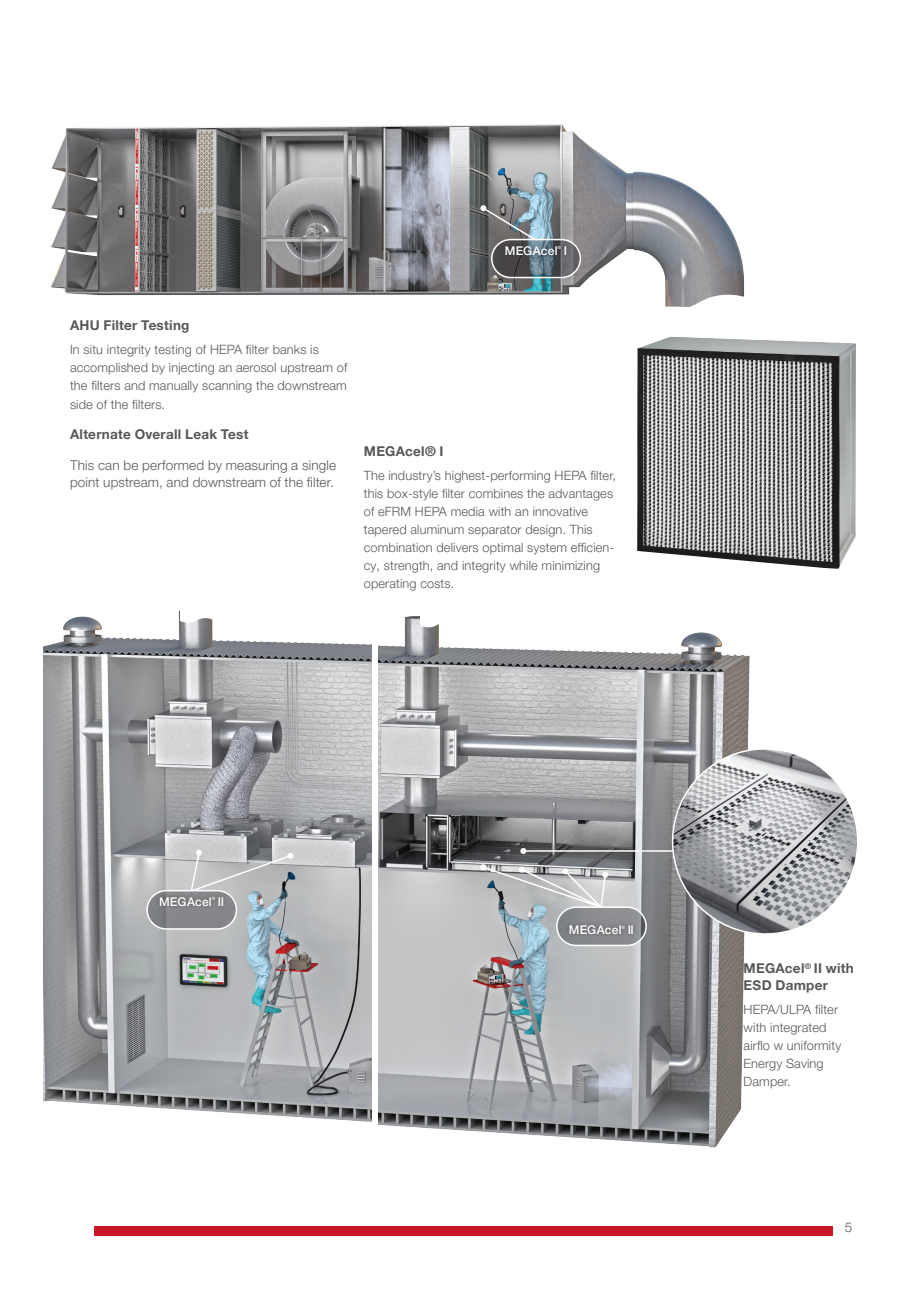
<style>
.page{position:relative;width:919px;height:1289px;background:#fff}
.page>*{position:absolute;margin:0;border:0;box-sizing:border-box;transform-origin:0 0}
.sub_sub{font:300 13.5px/17.2px "Helvetica Neue LT Pro";letter-spacing:.01em;color:#57585a}
.sub_sub-2{font:700 13.5px/16.5px "Helvetica Neue LT Pro";letter-spacing:.02em;color:#57585a}
.Text{font:300 12.75px/18px "Helvetica Neue LT Pro";letter-spacing:.01em;color:#57585a}
.sub_sub-3{font:500 12px "Helvetica Neue LT Pro";letter-spacing:.015em;color:#fff}
.sub_sub-4{font:500 4.35px "Helvetica Neue LT Pro";color:#fff}
</style>
<div class="page">
<div style="left:94px;top:1225px;width:738px;height:10px;background:#c81727"></div>
<img style="left:51px;top:124px;width:693px;height:172px">
<svg style="left:480px;top:205px;width:59px;height:38px;background:#7d8488"></svg>
<svg style="left:642px;top:295px;width:102px;height:12px"></svg>
<img style="left:44px;top:611px;width:327px;height:511px">
<img style="left:378px;top:616px;width:372px;height:532px">
<hr style="left:523px;top:850px;width:198px;height:1px;background:#fff">
<svg style="left:520px;top:848px;width:6px;height:6px"></svg>
<img style="left:672px;top:749px;width:183px;height:184px">
<svg style="left:180px;top:611px;width:32px;height:11px"></svg>
<svg style="left:421px;top:616px;width:32px;height:11px"></svg>
<svg style="left:480px;top:864px;width:128px;height:45px;background:#b9bbbd"></svg>
<svg style="left:190px;top:849px;width:103px;height:43px;background:#babbbc"></svg>
<svg style="left:491px;top:239px;width:89px;height:38px;background:#595e63"></svg>
<div style="left:491px;top:239px;width:90px;height:39px;border:2px solid #fff;border-radius:19px"></div>
<div style="left:501px;top:242px;width:69px;height:17px;background:#231f20;opacity:.5"></div>
<svg style="left:147px;top:890px;width:89px;height:38px;background:#85868a"></svg>
<div style="left:146px;top:889px;width:91px;height:40px;border:2px solid #fff;border-radius:19px"></div>
<div style="left:155px;top:892px;width:72px;height:17px;background:#231f20;opacity:.5"></div>
<svg style="left:557px;top:907px;width:89px;height:38px;background:#898b8f"></svg>
<div style="left:556px;top:906px;width:90px;height:40px;border:2px solid #fff;border-radius:19px"></div>
<div style="left:565px;top:921px;width:72px;height:17px;background:#231f20;opacity:.5"></div>
<img style="left:637px;top:336px;width:219px;height:232px">
<p class="sub_sub-3" style="left:505px;top:243px;width:54px">MEGAcel</p>
<p class="sub_sub-4" style="left:557px;top:245px;width:5px">®</p>
<p class="sub_sub-3" style="left:563px;top:243px;width:5px">I</p>
<p class="sub_sub-2" style="left:70px;top:317px;width:121px">AHU Filter Testing</p>
<p class="Text" style="left:70px;top:341px;width:279px">In situ integrity testing of HEPA filter banks is accomplished by injecting an aerosol upstream of the filters and manually scanning the downstream side of the filters.</p>
<p class="sub_sub-2" style="left:70px;top:426px;width:180px">Alternate Overall Leak Test</p>
<p class="sub_sub" style="left:70px;top:456px;width:267px">This can be performed by measuring a single point upstream, and downstream of the filter.</p>
<p class="sub_sub-2" style="left:364px;top:442px;width:81px">MEGAcel® I</p>
<p class="Text" style="left:364px;top:466px;width:253px">The industry’s highest-performing HEPA filter, this box-style filter combines the advantages of eFRM HEPA media with an innovative tapered aluminum separator design. This combination delivers optimal system efficien&shy;cy, strength, and integrity while minimizing operating costs.</p>
<p class="sub_sub-3" style="left:159px;top:894px;width:54px">MEGAcel</p>
<p class="sub_sub-4" style="left:212px;top:896px;width:5px">®</p>
<p class="sub_sub-3" style="left:218px;top:894px;width:8px">II</p>
<p class="sub_sub-3" style="left:568px;top:922px;width:54px">MEGAcel</p>
<p class="sub_sub-4" style="left:621px;top:924px;width:5px">®</p>
<p class="sub_sub-3" style="left:627px;top:922px;width:8px">II</p>
<p class="sub_sub-2" style="left:743px;top:959px;width:112px">MEGAcel<sup>®</sup> II with<br>ESD Damper</p>
<p class="Text" style="left:743px;top:999px;width:99px">HEPA/ULPA filter with integrated airflo w uniformity<br>Energy Saving<br>Damper.</p>
<p class="sub_sub" style="left:844px;top:1218px;width:9px">5</p>
</div>
